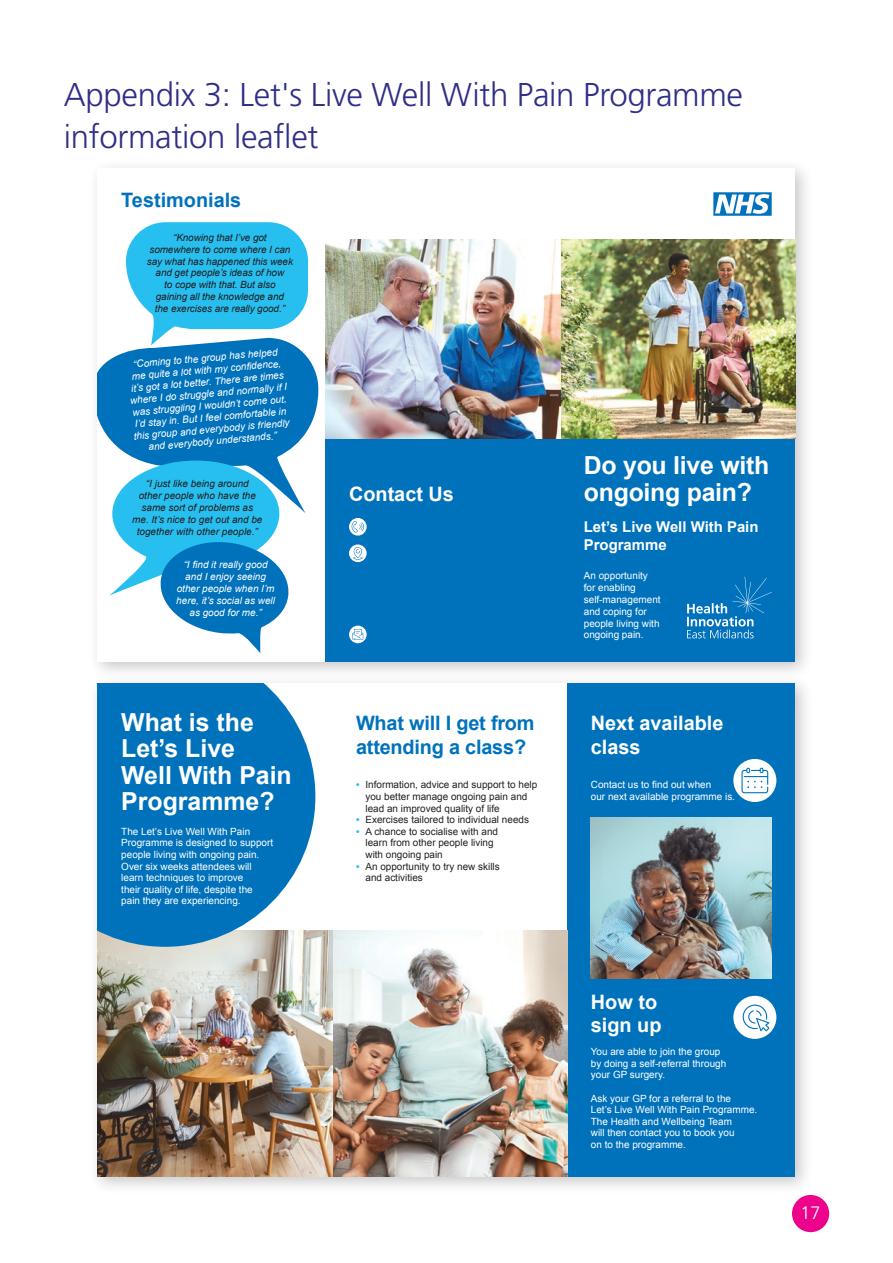
<style>
.page{position:relative;width:893px;height:1263px;background:#fff}
.page>*{position:absolute;margin:0;border:0;box-sizing:border-box;transform-origin:0 0}
.Heading_2{font:300 33px/42px "Frutiger LT Pro";letter-spacing:-.01em;color:#2f2f87}
.t1{font:700 24.9px/26.5px "Arial";color:#fff}
.t2{font:700 19.95px/23.2px "Arial";letter-spacing:-.01em;color:#0072bc}
.t3{font:700 19.95px/23.2px "Arial";color:#fff}
.t4{font:300 18px "Frutiger LT Pro";color:#fff}
.t5{font:700 14.85px/17.9px "Arial";color:#fff}
.t6{font:9.9px/11.6px "Arial";color:#fff}
.t7{font:italic 9.9px/12px "Arial";color:#fff;text-align:center}
.t8{font:italic 9.9px/12px "Arial";letter-spacing:-.01em;color:#231f20;text-align:center}
.t9{font:9.9px/11.6px "Arial";color:#231f20}
.s1{font-weight:700;color:#26bff0}
</style>
<div class="page">
<div style="left:792px;top:1195px;width:37px;height:37px;background:#ed028c;border-radius:50%"></div>
<div style="left:88px;top:159px;width:725px;height:521px;background:#231f20;opacity:.25"></div>
<div style="left:98px;top:169px;width:697px;height:493px;background:#fff"></div>
<div style="left:326px;top:437px;width:469px;height:225px;background:#0072bc"></div>
<img style="left:326px;top:239px;width:469px;height:199px">
<svg style="left:713px;top:192px;width:59px;height:24px"></svg>
<svg style="left:687px;top:577px;width:85px;height:61px"></svg>
<svg style="left:349px;top:544px;width:18px;height:18px"></svg>
<svg style="left:353px;top:547px;width:9px;height:12px"></svg>
<svg style="left:349px;top:518px;width:18px;height:18px"></svg>
<svg style="left:349px;top:626px;width:18px;height:17px"></svg>
<svg style="left:352px;top:629px;width:11px;height:11px"></svg>
<svg style="left:352px;top:521px;width:12px;height:11px"></svg>
<svg style="left:98px;top:222px;width:220px;height:431px"></svg>
<div style="left:88px;top:674px;width:725px;height:521px;background:#231f20;opacity:.25"></div>
<div style="left:98px;top:684px;width:697px;height:493px;background:#fff"></div>
<div style="left:567px;top:684px;width:228px;height:493px;background:#0072bc"></div>
<img style="left:98px;top:930px;width:469px;height:247px">
<img style="left:591px;top:818px;width:181px;height:160px">
<svg style="left:98px;top:684px;width:217px;height:263px;background:#1a7fc1"></svg>
<div style="left:733px;top:759px;width:43px;height:43px;background:#fff;border-radius:50%"></div>
<svg style="left:741px;top:768px;width:27px;height:25px"></svg>
<div style="left:733px;top:996px;width:43px;height:43px;background:#fff;border-radius:50%"></div>
<svg style="left:743px;top:1004px;width:26px;height:27px"></svg>
<p class="Heading_2" style="left:64px;top:74px;width:681px">Appendix 3: Let's Live Well With Pain Programme information leaflet</p>
<p class="t2" style="left:121px;top:189px;width:122px">Testimonials</p>
<p class="t8" style="left:147px;top:231px;width:148px">“Knowing that I’ve got somewhere to come where I can say what has happened this week and get people’s ideas of how<br>to cope with that. But also<br>gaining all the knowledge and<br>the exercises are really good.”</p>
<p class="t7" style="left:127px;top:359px;width:159px;rotate:-5deg">“Coming to the group has helped me quite a lot with my confi dence, it’s got a lot better. There are times where I do struggle and normally if I was struggling I wouldn’t come out, I’d stay in. But I feel comfortable in this group and everybody is friendly and everybody understands.”</p>
<p class="t8" style="left:132px;top:478px;width:132px">“I just like being around<br>other people who have the same sort of problems as me. It’s nice to get out and be together with other people.”</p>
<p class="t7" style="left:176px;top:559px;width:100px">“I find it really good and I enjoy seeing other people when I’m here, it’s social as well as good for me.”</p>
<p class="t1" style="left:121px;top:709px;width:172px">What is the<br>Let’s Live<br>Well With Pain<br>Programme?</p>
<p class="t6" style="left:121px;top:826px;width:153px">The Let’s Live Well With Pain<br>Programme is designed to support people living with ongoing pain.<br>Over six weeks attendees will learn techniques to improve<br>their quality of life, despite the pain they are experiencing.</p>
<p class="t3" style="left:349px;top:483px;width:106px">Contact Us</p>
<p class="t2" style="left:356px;top:712px;width:180px">What will I get from attending a class?</p>
<p class="t9" style="left:365px;top:779px;width:173px;text-indent:-9px"><span class="s1">•</span> Information, advice and support to help you better manage ongoing pain and lead an improved quality of life</p>
<p class="t9" style="left:356px;top:814px;width:174px"><span class="s1">•</span> Exercises tailored to individual needs</p>
<p class="t9" style="left:365px;top:826px;width:134px;text-indent:-9px"><span class="s1">•</span> A chance to socialise with and learn from other people living with ongoing pain</p>
<p class="t9" style="left:365px;top:860px;width:136px;text-indent:-9px"><span class="s1">•</span> An opportunity to try new skills and activities</p>
<p class="t1" style="left:584px;top:453px;width:187px">Do you live with ongoing pain?</p>
<p class="t5" style="left:584px;top:518px;width:176px">Let’s Live Well With Pain<br>Programme</p>
<p class="t6" style="left:584px;top:569px;width:78px;line-height:12px">An opportunity for enabling self-management and coping for people living with ongoing pain.</p>
<p class="t3" style="left:591px;top:712px;width:134px">Next available class</p>
<p class="t6" style="left:591px;top:779px;width:146px">Contact us to find out when<br>our next available programme is.</p>
<p class="t3" style="left:591px;top:991px;width:72px">How to sign up</p>
<p class="t6" style="left:591px;top:1046px;width:137px">You are able to join the group by doing a self-referral through your GP surgery.</p>
<p class="t6" style="left:591px;top:1092px;width:168px">Ask your GP for a referral to the<br>Let’s Live Well With Pain Programme.<br>The Health and Wellbeing Team<br>will then contact you to book you<br>on to the programme.</p>
<h3 class="t4" style="left:801px;top:1202px;width:22px">17</h3>
</div>
